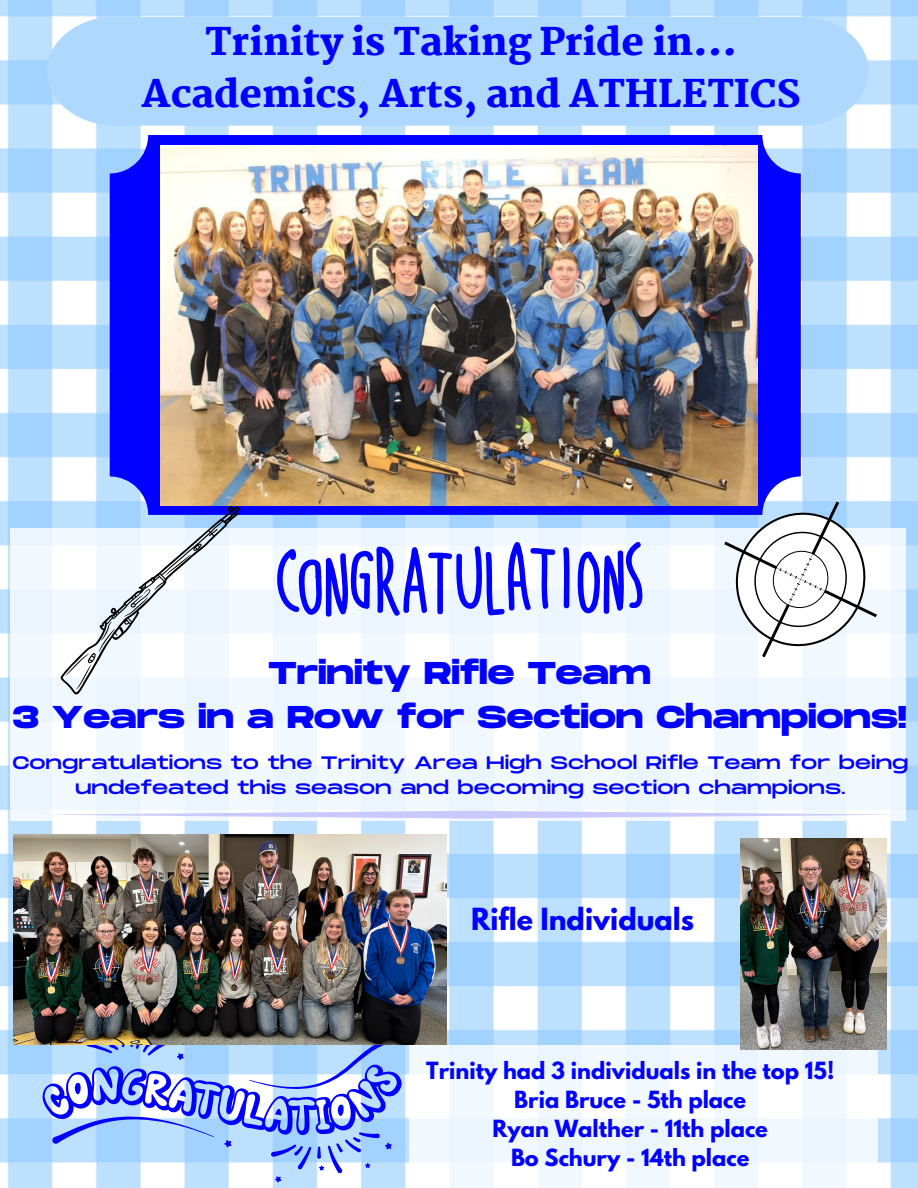
<style>
.page{position:relative;width:918px;height:1188px;background:#fff}
.page>*{position:absolute;margin:0;border:0;box-sizing:border-box;transform-origin:0 0}
.t1{font:800 37.5px/51.8px "Martel";color:#0200ff;text-align:center}
.t2{font:700 31.5px/43.8px "Monument Extended";color:#0200ff;text-align:center}
.t3{font:700 27px "League Spartan";color:#0200ff}
.t4{font:700 21px/29.2px "League Spartan";color:#0200ff;text-align:center}
.t5{font:18px/24.8px "Monument Extended";color:#0200ff;text-align:center}
</style>
<div class="page">
<img style="left:0;top:0;width:918px;height:1188px">
<div style="left:47px;top:17px;width:822px;height:109px;background:#aed8fe"></div>
<div style="left:110px;top:135px;width:691px;height:380px;background:#0200ff;border-radius:38px"></div>
<img style="left:161px;top:146px;width:596px;height:360px">
<svg style="left:78px;top:1174px;width:314px;height:9px;fill:#bee0fe"></svg>
<svg style="left:42px;top:1045px;width:367px;height:129px;background:#a2bdfe"></svg>
<img style="left:14px;top:834px;width:433px;height:211px">
<div style="left:10px;top:528px;width:895px;height:293px;background:linear-gradient(to right,#f1f8fe,#f2f8fe)"></div>
<svg style="left:277px;top:542px;width:279px;height:74px"></svg>
<svg style="left:563px;top:546px;width:7px;height:63px"></svg>
<svg style="left:577px;top:542px;width:66px;height:74px"></svg>
<svg style="left:712px;top:490px;width:177px;height:179px"></svg>
<svg style="left:60px;top:506px;width:180px;height:189px"></svg>
<div style="left:409px;top:1045px;width:469px;height:143px;background:linear-gradient(to right,#f4faff,#f2f8fd)"></div>
<img style="left:741px;top:839px;width:145px;height:210px">
<p class="t1" style="left:142px;top:17px;width:661px">Trinity is Taking Pride in...<br>Academics, Arts, and ATHLETICS</p>
<p class="t2" style="left:13px;top:653px;width:896px">Trinity Rifle Team<br>3 Years in a Row for Section Champions!</p>
<p class="t5" style="left:12px;top:751px;width:898px">Congratulations to the Trinity Area High School Rifle Team for being undefeated this season and becoming section champions.</p>
<p class="t3" style="left:471px;top:906px;width:225px">Rifle Individuals</p>
<p class="t4" style="left:426px;top:1058px;width:410px">Trinity had 3 individuals in the top 15!<br>Bria Bruce - 5th place<br>Ryan Walther - 11th place<br>Bo Schury - 14th place</p>
</div>
